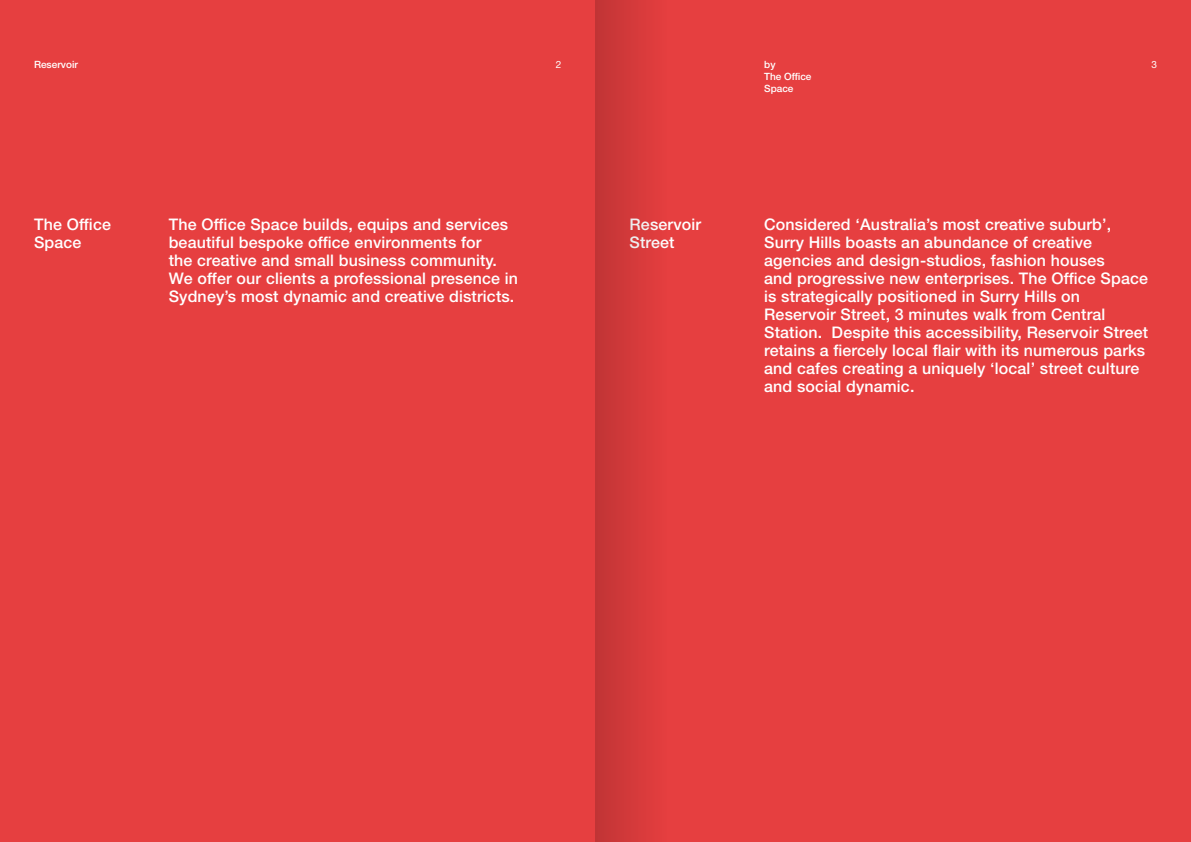
<style>
.page{position:relative;width:1191px;height:842px;background:#e63f40}
.page>*{position:absolute;margin:0;border:0;box-sizing:border-box;transform-origin:0 0}
.t1{font:500 16px/18px "Helvetica Neue LT Std";letter-spacing:.01em;color:#fff}
.t2{font:500 10px/12px "Helvetica Neue LT Std";color:#fff}
.t3{font:10px "Helvetica Neue LT Std";color:#fff}
</style>
<div class="page">
<div style="left:595px;top:0;width:80px;height:842px;background:linear-gradient(to right,#c13435,#e83f40)"></div>
<p class="t2" style="left:34px;top:58px;width:45px">Reservoir</p>
<p class="t3" style="left:556px;top:59px;width:7px">2</p>
<p class="t2" style="left:764px;top:58px;width:13px">by</p>
<p class="t3" style="left:1151px;top:59px;width:7px">3</p>
<p class="t2" style="left:764px;top:70px;width:49px">The Office<br>Space</p>
<p class="t1" style="left:34px;top:215px;width:78px">The Office<br>Space</p>
<p class="t1" style="left:629px;top:215px;width:73px">Reservoir<br>Street</p>
<p class="t1" style="left:169px;top:215px;width:351px">The Office Space builds, equips and services beautiful bespoke office environments for<br>the creative and small business community.<br>We offer our clients a professional presence in Sydney’s most dynamic and creative districts.</p>
<p class="t1" style="left:764px;top:215px;width:385px">Considered ‘Australia’s most creative suburb’, Surry Hills boasts an abundance of creative agencies and design-studios, fashion houses<br>and progressive new enterprises. The Office Space is strategically positioned in Surry Hills on Reservoir Street, 3 minutes walk from Central Station. Despite this accessibility, Reservoir Street retains a fiercely local flair with its numerous parks and cafes creating a uniquely ‘local’ street culture and social dynamic.</p>
</div>
